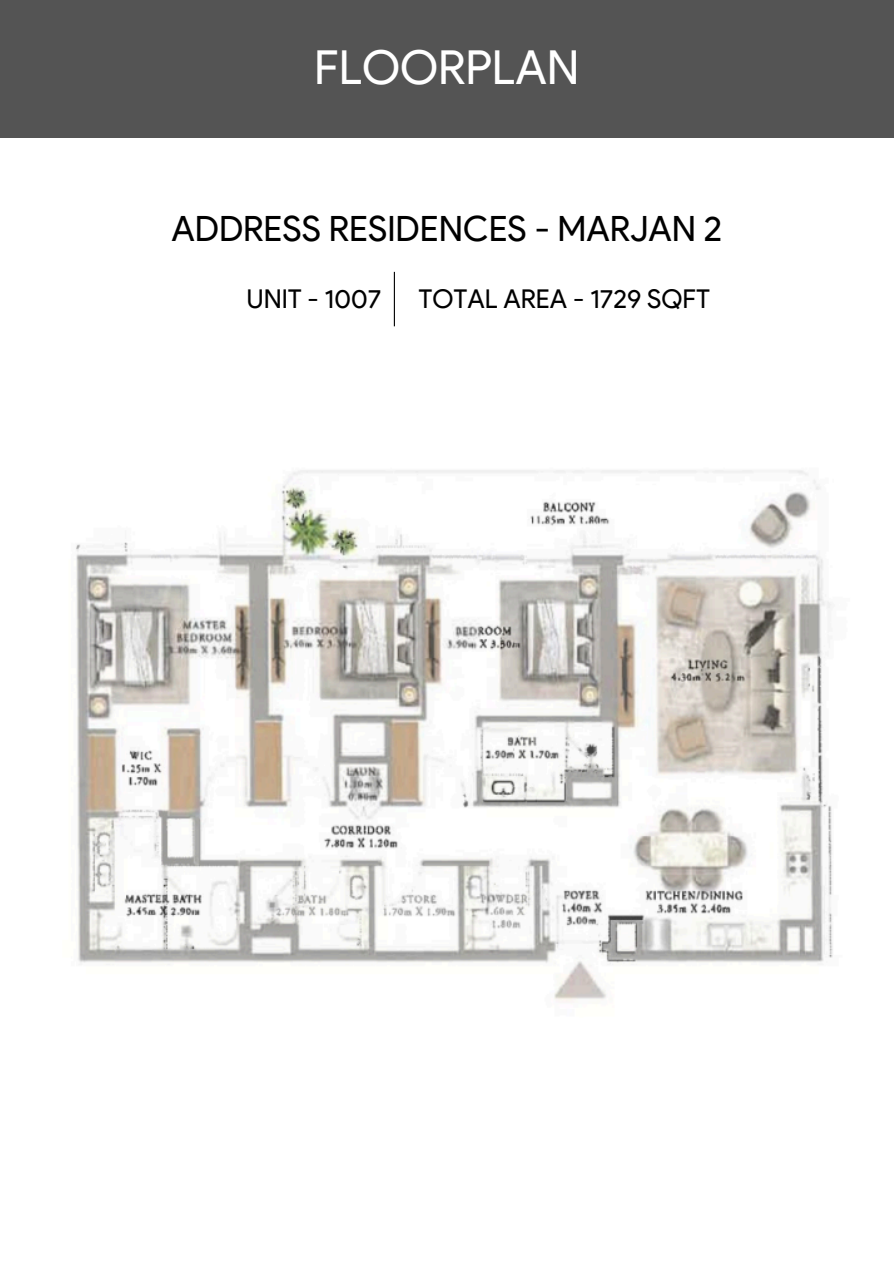
<style>
.page{position:relative;width:894px;height:1264px;background:#fff}
.page>*{position:absolute;margin:0;border:0;box-sizing:border-box;transform-origin:0 0}
.t1{font:46.95px "Product Sans";color:#fff}
.t2{font:34.95px "Product Sans";color:#000}
.t3{font:25.95px "Product Sans";color:#000}
</style>
<div class="page">
<div style="left:0;top:0;width:893px;height:138px;background:#545454"></div>
<hr style="left:394px;top:272px;width:1px;height:54px;background:#000">
<img style="left:76px;top:470px;width:757px;height:532px">
<h1 class="t1" style="left:314px;top:39px;width:267px">FLOORPLAN</h1>
<h2 class="t2" style="left:171px;top:207px;width:552px">ADDRESS RESIDENCES - MARJAN 2</h2>
<p class="t3" style="left:247px;top:283px;width:136px">UNIT - 1007</p>
<p class="t3" style="left:418px;top:283px;width:293px">TOTAL AREA - 1729 SQFT</p>
</div>
